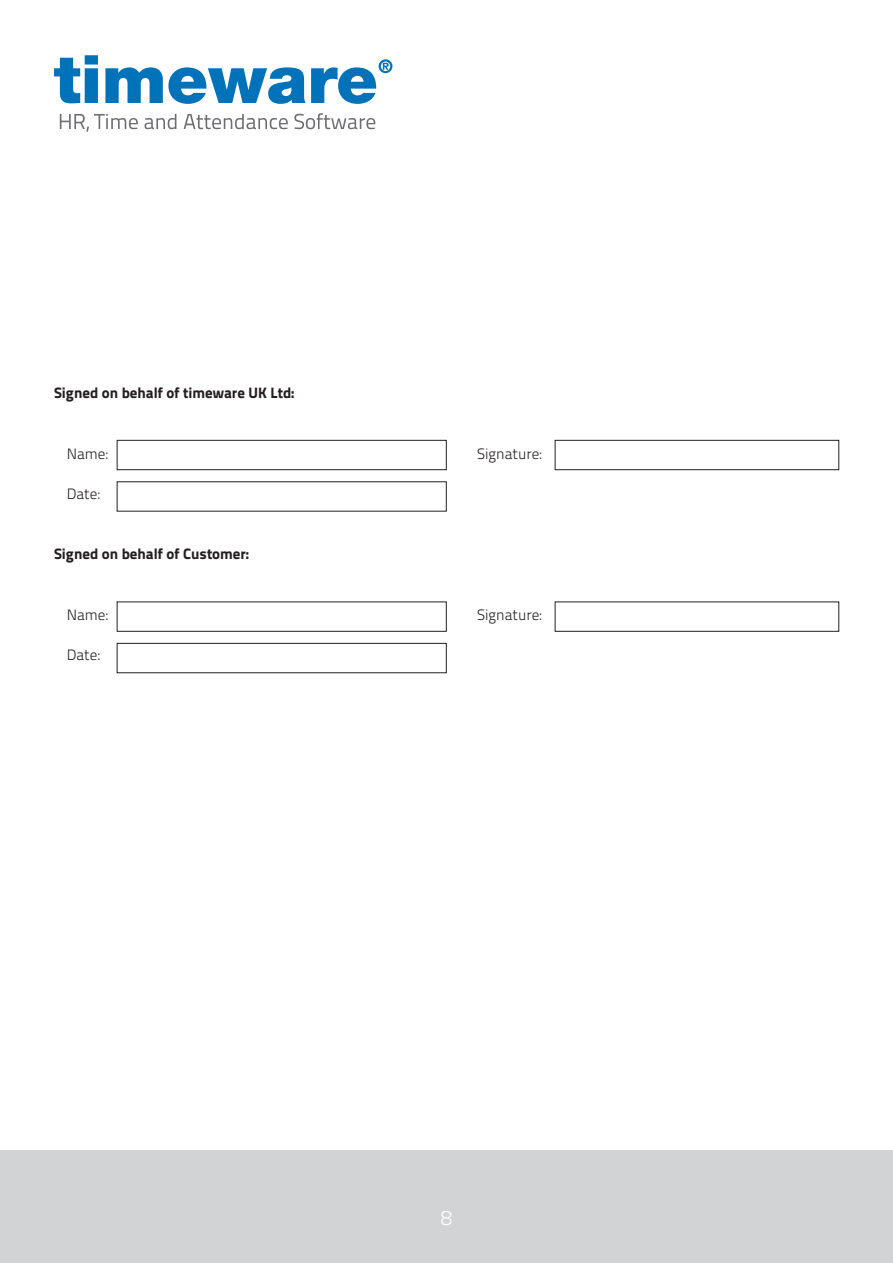
<style>
.page{position:relative;width:893px;height:1263px;background:#fff}
.page>*{position:absolute;margin:0;border:0;box-sizing:border-box;transform-origin:0 0}
.t1{font:21px "Titillium Text 22 L 250 wt";color:#fff}
.t2{font:15px "Titillium Text 22 L 999 wt";color:#231f20}
.t3{font:15px "Titillium Text 22 L 250 wt";color:#231f20}
</style>
<div class="page">
<div style="left:0;top:1150px;width:893px;height:113px;background:#d1d3d4"></div>
<svg style="left:54px;top:55px;width:338px;height:49px"></svg>
<svg style="left:60px;top:113px;width:315px;height:19px"></svg>
<div style="left:117px;top:440px;width:329px;height:30px;border:1px solid #231f20"></div>
<div style="left:117px;top:643px;width:329px;height:30px;border:1px solid #231f20"></div>
<div style="left:555px;top:440px;width:284px;height:30px;border:1px solid #231f20"></div>
<p class="t2" style="left:54px;top:381px;width:242px">Signed on behalf of timeware UK Ltd:</p>
<p class="t3" style="left:67px;top:442px;width:43px">Name:</p>
<p class="t3" style="left:477px;top:442px;width:66px">Signature:</p>
<p class="t3" style="left:67px;top:483px;width:35px">Date:</p>
<p class="t2" style="left:54px;top:542px;width:197px">Signed on behalf of Customer:</p>
<p class="t3" style="left:67px;top:604px;width:43px">Name:</p>
<p class="t3" style="left:477px;top:604px;width:66px">Signature:</p>
<p class="t3" style="left:67px;top:644px;width:35px">Date:</p>
<h1 class="t1" style="left:441px;top:1202px;width:13px">8</h1>
</div>
